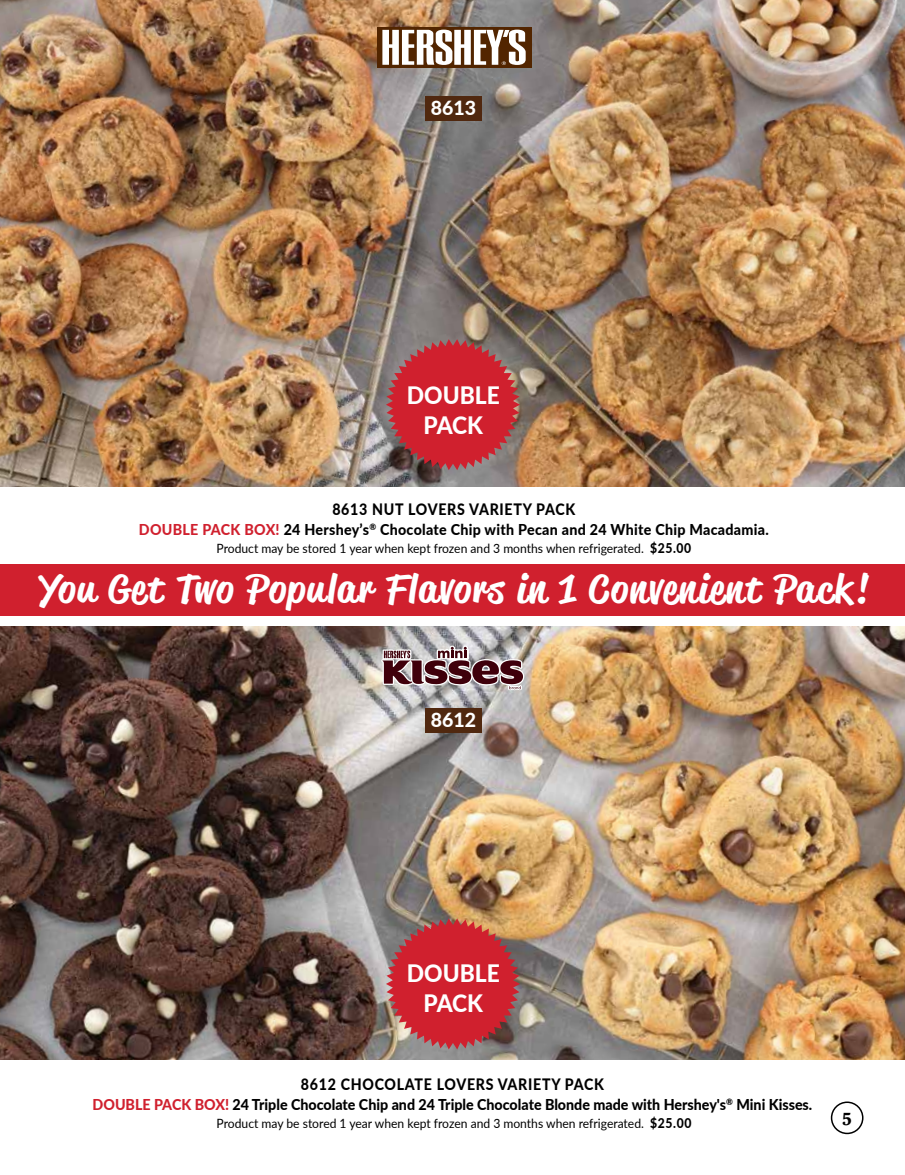
<style>
.page{position:relative;width:905px;height:1175px;background:#fff}
.page>*{position:absolute;margin:0;border:0;box-sizing:border-box;transform-origin:0 0}
.t1{font:500 39px "Reklame Script";letter-spacing:.04em;color:#fff;scale:1.08 1}
.t2{font:900 24px/30px "Lato";color:#fff;text-align:center;scale:.95 1}
.t3{font:900 19.5px "Lato";color:#fff}
.t4{font:700 18px "Eskorte Latin";color:#000}
.t5{font:900 15.75px "Lato";letter-spacing:.05em;color:#000;scale:.9 1}
.t6{font:900 15px "Lato";color:#000;scale:.95 1}
.t7{font:900 15px "Lato";letter-spacing:.02em;color:#000;scale:.95 1}
.t8{font:12.75px "Lato";color:#000;scale:.95 1}
.s1{color:#d0202e}
.s2{font-weight:900;font-size:13.5px}
</style>
<div class="page">
<div style="left:0;top:564px;width:904px;height:52px;background:#d0202e"></div>
<img style="left:0;top:0;width:904px;height:486px">
<svg style="left:386px;top:339px;width:134px;height:131px"></svg>
<img style="left:0;top:626px;width:904px;height:433px">
<svg style="left:386px;top:918px;width:134px;height:131px"></svg>
<div style="left:425px;top:708px;width:56px;height:24px;background:#50280f"></div>
<div style="left:425px;top:96px;width:56px;height:24px;background:#50280f"></div>
<div style="left:830px;top:1101px;width:33px;height:33px;border:2px solid #000;border-radius:50%"></div>
<svg style="left:381px;top:645px;width:144px;height:45px"></svg>
<div style="left:377px;top:27px;width:154px;height:40px;background:#522500"></div>
<svg style="left:382px;top:30px;width:143px;height:35px"></svg>
<h3 class="t3" style="left:431px;top:94px;width:47px">8613</h3>
<h2 class="t2" style="left:407px;top:379px;width:99px">DOUBLE<br>PACK</h2>
<p class="t5" style="left:332px;top:498px;width:271px">8613 NUT LOVERS VARIETY PACK</p>
<p class="t7" style="left:139px;top:518px;width:664px"><span class="s1">DOUBLE PACK BOX!</span> 24 Hershey’s<sup>®</sup> Chocolate Chip with Pecan and 24 White Chip Macadamia.</p>
<p class="t8" style="left:216px;top:539px;width:501px">Product may be stored 1 year when kept frozen and 3 months when refrigerated. <span class="s2">$25.00</span></p>
<h1 class="t1" style="left:39px;top:561px;width:769px">You Get Two Popular Flavors in 1 Convenient Pack!</h1>
<h3 class="t3" style="left:431px;top:705px;width:47px">8612</h3>
<h2 class="t2" style="left:407px;top:957px;width:99px">DOUBLE<br>PACK</h2>
<p class="t5" style="left:301px;top:1072px;width:338px">8612 CHOCOLATE LOVERS VARIETY PACK</p>
<p class="t6" style="left:93px;top:1093px;width:759px"><span class="s1">DOUBLE PACK BOX!</span> 24 Triple Chocolate Chip and 24 Triple Chocolate Blonde made with Hershey's<sup>®</sup> Mini Kisses.</p>
<p class="t8" style="left:217px;top:1113px;width:501px">Product may be stored 1 year when kept frozen and 3 months when refrigerated. <span class="s2">$25.00</span></p>
<h3 class="t4" style="left:842px;top:1107px;width:12px">5</h3>
</div>
